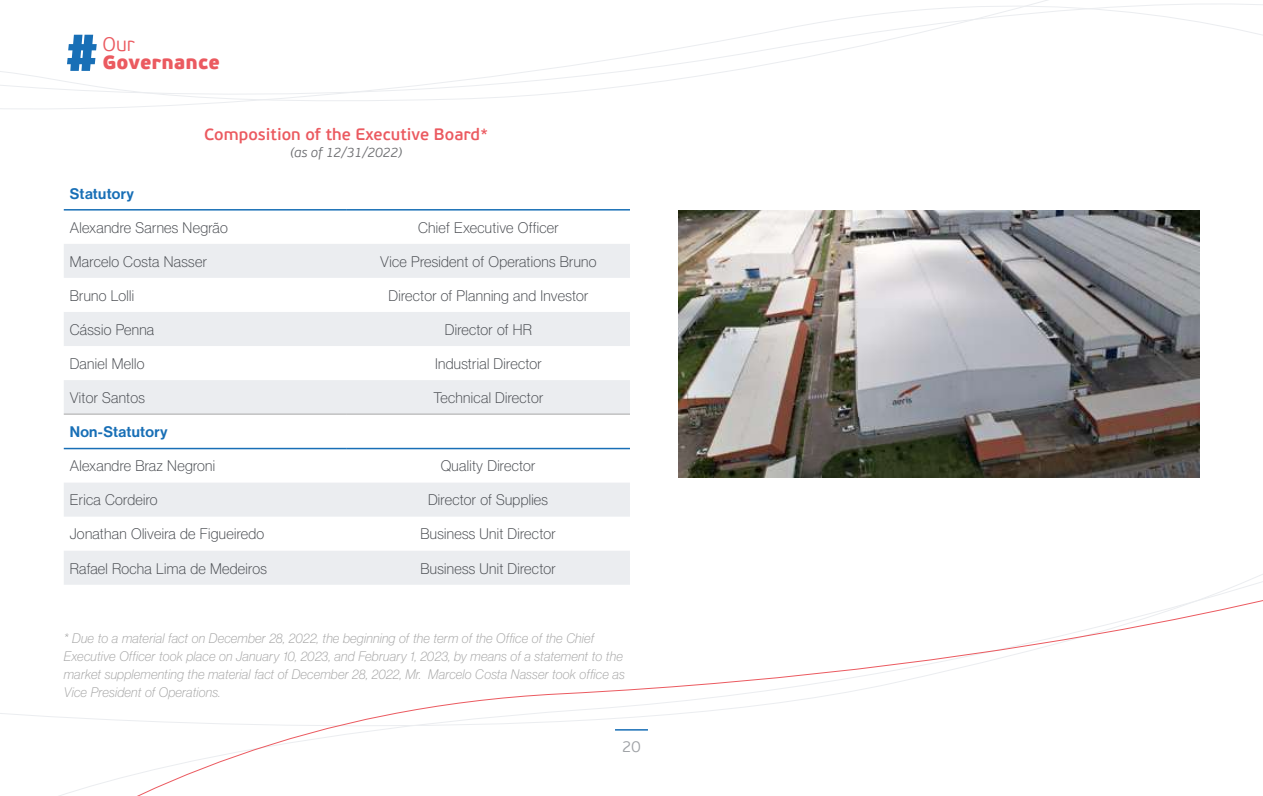
<style>
.page{position:relative;width:1263px;height:796px;background:#fff}
.page>*{position:absolute;margin:0;border:0;box-sizing:border-box;transform-origin:0 0}
.t1{font:900 19.5px "PF Beau Sans Pro";color:#eb5a60}
.t2{font:300 19.5px "PF Beau Sans Pro";color:#eb5a60}
.t3{font:600 16.5px "PF Beau Sans Pro";color:#eb5a60}
.t4{font:300 15.75px "PF Beau Sans Pro";color:#9fa2a6}
.t5{font:15px "N Haas Grotesk DS Pro 35 X Lt";letter-spacing:.02em;color:#484b50}
.t6{font:15px "N Haas Grotesk DS Pro 65 Md";letter-spacing:.02em;color:#186fb6}
.t7{font:13.5px/18px "N Haas Grotesk DS Pro 36 X Lt It";letter-spacing:.02em;color:#a6a6a6}
.t8{font:italic 300 13.5px "PF Beau Sans Pro";color:#6d6e71}
</style>
<div class="page">
<img style="left:679px;top:210px;width:520px;height:267px">
<svg style="left:0;top:0;width:1180px;height:109px"></svg>
<div style="left:64px;top:244px;width:566px;height:169px;background:#ebedf0"></div>
<svg style="left:64px;top:278px;width:566px;height:102px"></svg>
<hr style="left:64px;top:209px;width:283px;height:1px;background:#186fb6">
<hr style="left:347px;top:209px;width:283px;height:1px;background:#186fb6">
<hr style="left:64px;top:413px;width:283px;height:1px;background:#a6a6a6">
<hr style="left:347px;top:413px;width:283px;height:1px;background:#a6a6a6">
<div style="left:64px;top:483px;width:566px;height:34px;background:#ebedf0"></div>
<hr style="left:64px;top:447px;width:282px;height:2px;background:#186fb6">
<hr style="left:346px;top:447px;width:284px;height:2px;background:#186fb6">
<div style="left:64px;top:551px;width:566px;height:21px;background:#ebedf0"></div>
<svg style="left:0;top:572px;width:1263px;height:223px"></svg>
<h1 class="t2" style="left:102px;top:33px;width:34px">Our</h1>
<h1 class="t1" style="left:102px;top:50px;width:119px">Governance</h1>
<p class="t3" style="left:204px;top:124px;width:286px">Composition of the Executive Board*</p>
<p class="t8" style="left:290px;top:144px;width:113px">(as of 12/31/2022)</p>
<p class="t6" style="left:70px;top:184px;width:66px">Statutory</p>
<p class="t5" style="left:70px;top:219px;width:159px">Alexandre Sarnes Negrão</p>
<p class="t5" style="left:418px;top:219px;width:142px">Chief Executive Officer</p>
<p class="t5" style="left:70px;top:253px;width:139px">Marcelo Costa Nasser</p>
<p class="t5" style="left:380px;top:253px;width:218px">Vice President of Operations Bruno</p>
<p class="t5" style="left:70px;top:287px;width:66px">Bruno Lolli</p>
<p class="t5" style="left:388px;top:287px;width:201px">Director of Planning and Investor</p>
<p class="t5" style="left:70px;top:321px;width:86px">Cássio Penna</p>
<p class="t5" style="left:445px;top:321px;width:89px">Director of HR</p>
<p class="t5" style="left:70px;top:355px;width:76px">Daniel Mello</p>
<p class="t5" style="left:435px;top:355px;width:108px">Industrial Director</p>
<p class="t5" style="left:70px;top:389px;width:77px">Vitor Santos</p>
<p class="t5" style="left:433px;top:389px;width:111px">Technical Director</p>
<p class="t6" style="left:70px;top:423px;width:99px">Non-Statutory</p>
<p class="t5" style="left:70px;top:457px;width:147px">Alexandre Braz Negroni</p>
<p class="t5" style="left:441px;top:457px;width:96px">Quality Director</p>
<p class="t5" style="left:70px;top:491px;width:89px">Erica Cordeiro</p>
<p class="t5" style="left:428px;top:491px;width:122px">Director of Supplies</p>
<p class="t5" style="left:70px;top:525px;width:196px">Jonathan Oliveira de Figueiredo</p>
<p class="t5" style="left:420px;top:525px;width:137px">Business Unit Director</p>
<p class="t5" style="left:70px;top:559px;width:199px">Rafael Rocha Lima de Medeiros</p>
<p class="t5" style="left:420px;top:559px;width:137px">Business Unit Director</p>
<p class="t7" style="left:64px;top:628px;width:563px">* Due to a material fact on December 28, 2022, the beginning of the term of the Office of the Chief Executive Officer took place on January 10, 2023, and February 1, 2023, by means of a statement to the market supplementing the material fact of December 28, 2022, Mr. Marcelo Costa Nasser took office as Vice President of Operations.</p>
<p class="t4" style="left:622px;top:737px;width:20px">20</p>
</div>
